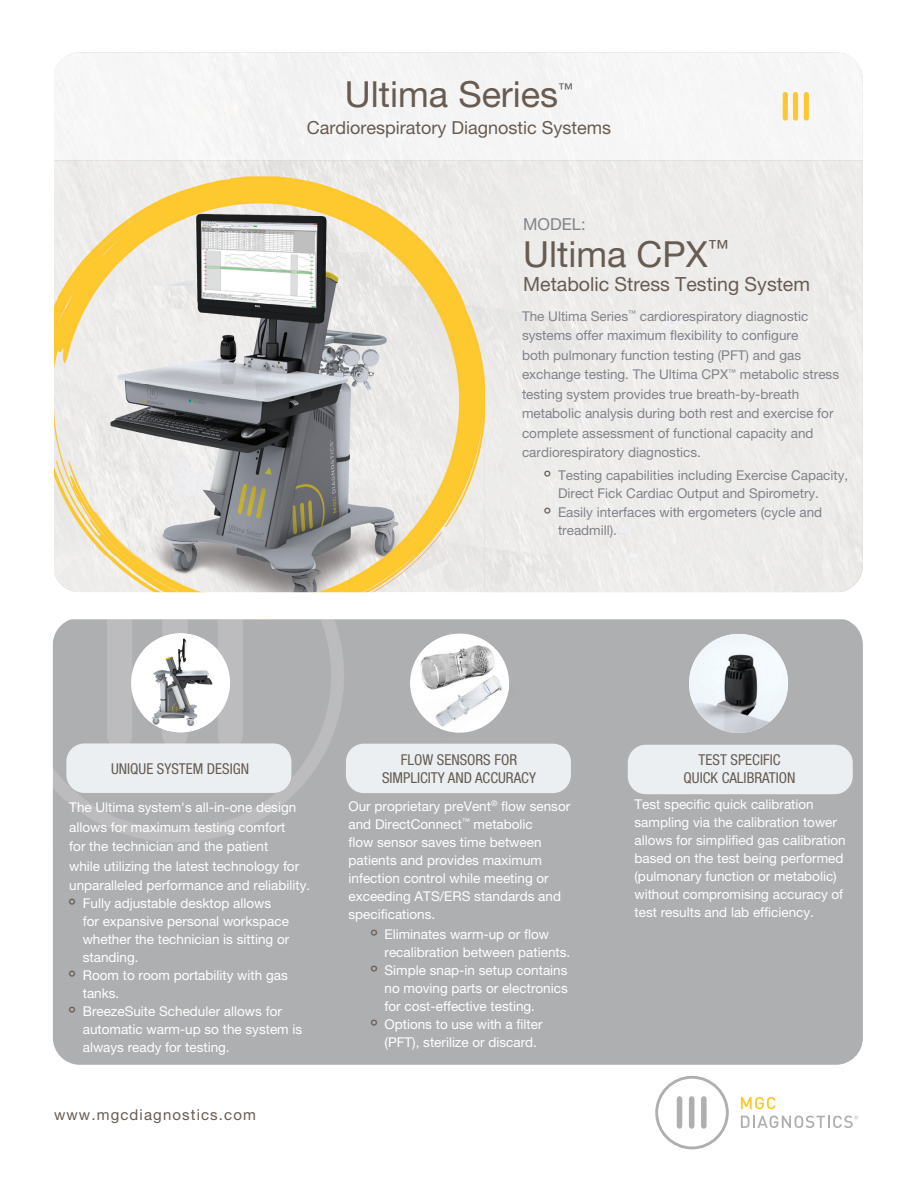
<style>
.page{position:relative;width:918px;height:1188px;background:#fff}
.page>*{position:absolute;margin:0;border:0;box-sizing:border-box;transform-origin:0 0}
.t1{font:36px "Helvetica Neue LT Pro";color:#675b52}
.t2{font:19.5px "Helvetica Neue LT Pro";color:#675b52}
.t3{font:18px "Helvetica Neue LT Pro";color:#675b52}
.t4{font:16.5px "Helvetica Neue LT Pro";color:#818389}
.t5{font:condensed 15px/18px "Helvetica Neue LT Pro";color:#665c52;text-align:center}
.t6{font:15px "Helvetica Neue LT Pro";letter-spacing:.075em;color:#675b52}
.t7{font:14.85px "Helvetica Neue LT Pro";color:#675b52}
.t8{font:13.5px/18px "Helvetica Neue LT Pro";color:#fff}
.t9{font:13.5px/19.5px "Helvetica Neue LT Pro";color:#818389}
.s1{font-size:27px;color:#675b52}
</style>
<div class="page">
<svg style="left:655px;top:1076px;width:74px;height:73px"></svg>
<svg style="left:741px;top:1097px;width:35px;height:12px"></svg>
<svg style="left:741px;top:1116px;width:117px;height:12px"></svg>
<div style="left:53px;top:618px;width:810px;height:447px;background:#aeafb1;border-radius:27px"></div>
<img style="left:53px;top:634px;width:297px;height:208px">
<div style="left:410px;top:634px;width:99px;height:99px;background:#fff;border-radius:50%"></div>
<svg style="left:59px;top:52px;width:797px;height:10px;fill:#f6f5f5"></svg>
<svg style="left:54px;top:62px;width:809px;height:572px"></svg>
<div style="left:131px;top:633px;width:99px;height:99px;background:#fff;border-radius:50%"></div>
<img style="left:143px;top:633px;width:75px;height:99px">
<img style="left:689px;top:634px;width:99px;height:99px;border-radius:50px">
<div style="left:66px;top:743px;width:225px;height:50px;background:#ebeff2;border-radius:18px"></div>
<div style="left:346px;top:744px;width:225px;height:49px;background:#ebeff2;border-radius:18px"></div>
<div style="left:628px;top:745px;width:225px;height:49px;background:#ebeff2;border-radius:18px"></div>
<img style="left:419px;top:668px;width:90px;height:65px">
<img style="left:416px;top:634px;width:84px;height:64px">
<img style="left:429px;top:657px;width:71px;height:41px">
<h1 class="t1" style="left:345px;top:73px;width:215px">Ultima Series</h1>
<p class="t7" style="left:558px;top:80px;width:16px">™</p>
<h3 class="t3" style="left:307px;top:117px;width:306px">Cardiorespiratory Diagnostic Systems</h3>
<p class="t4" style="left:523px;top:214px;width:64px">MODEL:</p>
<h1 class="t1" style="left:523px;top:233px;width:207px">Ultima CPX<sup>™</sup></h1>
<h2 class="t2" style="left:523px;top:272px;width:288px">Metabolic Stress Testing System</h2>
<p class="t9" style="left:522px;top:306px;width:319px">The Ultima Series<sup>™</sup> cardiorespiratory diagnostic systems offer maximum flexibility to configure<br>both pulmonary function testing (PFT) and gas exchange testing. The Ultima CPX<sup>™</sup> metabolic stress testing system provides true breath-by-breath metabolic analysis during both rest and exercise for complete assessment of functional capacity and cardiorespiratory diagnostics.</p>
<p class="t9" style="left:558px;top:466px;width:292px;line-height:18px;text-indent:-14px"><span class="s1">˚</span> Testing capabilities including Exercise Capacity,<br>Direct Fick Cardiac Output and Spirometry.</p>
<p class="t9" style="left:558px;top:503px;width:266px;line-height:18px;text-indent:-14px"><span class="s1">˚</span> Easily interfaces with ergometers (cycle and treadmill).</p>
<p class="t5" style="left:111px;top:760px;width:140px">UNIQUE SYSTEM DESIGN</p>
<p class="t8" style="left:69px;top:797px;width:243px;line-height:19.5px">The Ultima system's all-in-one design allows for maximum testing comfort<br>for the technician and the patient<br>while utilizing the latest technology for unparalleled performance and reliability.</p>
<p class="t8" style="left:69px;top:894px;width:204px"><span class="s1">˚</span> Fully adjustable desktop allows</p>
<p class="t8" style="left:83px;top:912px;width:208px">for expansive personal workspace</p>
<p class="t8" style="left:83px;top:930px;width:208px">whether the technician is sitting or</p>
<p class="t8" style="left:83px;top:948px;width:57px">standing.</p>
<p class="t8" style="left:69px;top:966px;width:220px"><span class="s1">˚</span> Room to room portability with gas</p>
<p class="t8" style="left:83px;top:984px;width:38px">tanks.</p>
<p class="t8" style="left:69px;top:1002px;width:214px"><span class="s1">˚</span> BreezeSuite Scheduler allows for</p>
<p class="t8" style="left:83px;top:1020px;width:221px">automatic warm-up so the system is</p>
<p class="t8" style="left:83px;top:1038px;width:148px">always ready for testing.</p>
<p class="t6" style="left:54px;top:1105px;width:203px">www.mgcdiagnostics.com</p>
<p class="t5" style="left:382px;top:751px;width:155px">FLOW SENSORS FOR<br>SIMPLICITY AND ACCURACY</p>
<p class="t5" style="left:684px;top:751px;width:114px">TEST SPECIFIC<br>QUICK CALIBRATION</p>
<p class="t8" style="left:349px;top:797px;width:223px">Our proprietary preVent<sup>®</sup> flow sensor and DirectConnect<sup>™</sup> metabolic<br>flow sensor saves time between patients and provides maximum infection control while meeting or exceeding ATS/ERS standards and specifications.</p>
<p class="t8" style="left:371px;top:925px;width:179px"><span class="s1">˚</span> Eliminates warm-up or flow</p>
<p class="t8" style="left:385px;top:943px;width:187px">recalibration between patients.</p>
<p class="t8" style="left:371px;top:961px;width:198px"><span class="s1">˚</span> Simple snap-in setup contains</p>
<p class="t8" style="left:385px;top:979px;width:185px">no moving parts or electronics</p>
<p class="t8" style="left:385px;top:997px;width:152px">for cost-effective testing.</p>
<p class="t8" style="left:371px;top:1015px;width:173px"><span class="s1">˚</span> Options to use with a filter</p>
<p class="t8" style="left:385px;top:1033px;width:154px">(PFT), sterilize or discard.</p>
<p class="t8" style="left:634px;top:795px;width:213px">Test specific quick calibration sampling via the calibration tower allows for simplified gas calibration based on the test being performed (pulmonary function or metabolic) without compromising accuracy of test results and lab efficiency.</p>
</div>
